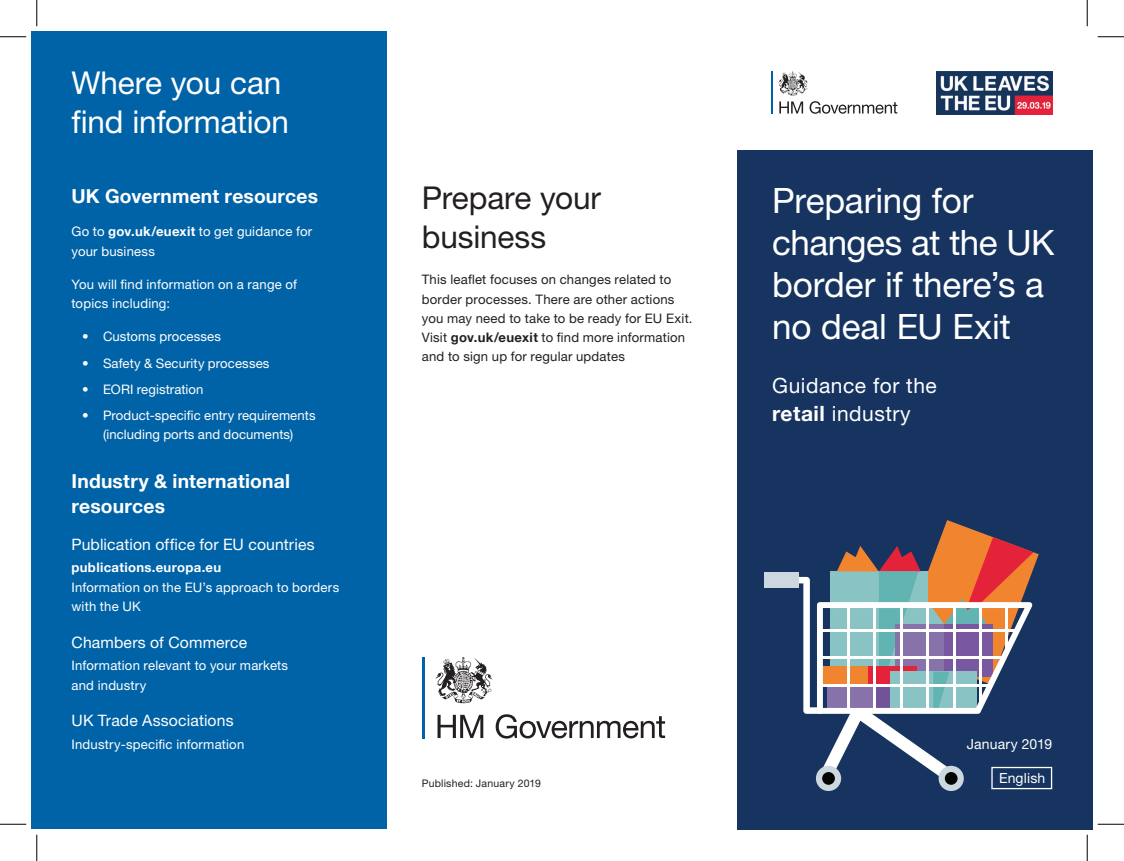
<style>
.page{position:relative;width:1124px;height:861px;background:#fff}
.page>*{position:absolute;margin:0;border:0;box-sizing:border-box;transform-origin:0 0}
.t1{font:35px/42px "Helvetica Neue LT Std";letter-spacing:-.005em;color:#fff}
.t2{font:31.5px/38.5px "Helvetica Neue LT Std";letter-spacing:-.005em;color:#fff}
.t3{font:31.5px/38.5px "Helvetica Neue LT Std";letter-spacing:-.005em;color:#231f20}
.t4{font:21px/28px "Helvetica Neue LT Std";letter-spacing:.025em;color:#fff}
.t5{font:700 19.25px/24.5px "Helvetica Neue";letter-spacing:.01em;color:#fff}
.t6{font:15.75px "Helvetica Neue LT Std";letter-spacing:.01em;color:#fff}
.t7{font:14px "Helvetica Neue LT Std";letter-spacing:.01em;color:#fff}
.t8{font:13.12px/19.2px "Helvetica Neue LT Std";letter-spacing:.01em;color:#fff}
.t9{font:13.12px/19.2px "Helvetica Neue LT Std";letter-spacing:.015em;color:#231f20}
.t10{font:700 13.12px "Helvetica Neue";letter-spacing:.025em;color:#fff}
.t11{font:10.5px "Helvetica Neue LT Std";letter-spacing:.02em;color:#231f20}
.s1{font-family:"Helvetica Neue";font-weight:700}
</style>
<div class="page">
<div style="left:737px;top:150px;width:355px;height:680px;background:#16345f"></div>
<svg style="left:768px;top:520px;width:270px;height:264px"></svg>
<div style="left:816px;top:766px;width:25px;height:25px;background:#cdd7e0;border-radius:50%"></div>
<div style="left:822px;top:772px;width:13px;height:13px;background:#040503;border-radius:50%"></div>
<div style="left:938px;top:766px;width:25px;height:25px;background:#cdd7e0;border-radius:50%"></div>
<div style="left:944px;top:772px;width:13px;height:13px;background:#040503;border-radius:50%"></div>
<div style="left:764px;top:573px;width:35px;height:15px;background:#cdd7e0"></div>
<div style="left:991px;top:767px;width:61px;height:22px;border:1px solid #fff"></div>
<div style="left:32px;top:32px;width:355px;height:798px;background:#0163a7"></div>
<hr style="left:422px;top:657px;width:2px;height:81px;background:#0163a7">
<svg style="left:437px;top:715px;width:46px;height:23px"></svg>
<svg style="left:495px;top:714px;width:170px;height:25px"></svg>
<svg style="left:435px;top:657px;width:57px;height:46px"></svg>
<hr style="left:771px;top:71px;width:1px;height:43px;background:#0163a7">
<svg style="left:779px;top:101px;width:24px;height:13px"></svg>
<svg style="left:809px;top:101px;width:88px;height:13px"></svg>
<svg style="left:778px;top:71px;width:30px;height:24px"></svg>
<img style="left:936px;top:72px;width:116px;height:42px">
<svg style="left:0;top:36px;width:26px;height:1px"></svg>
<svg style="left:1097px;top:36px;width:27px;height:1px"></svg>
<svg style="left:0;top:824px;width:26px;height:1px"></svg>
<svg style="left:1097px;top:824px;width:27px;height:1px"></svg>
<svg style="left:36px;top:0;width:1px;height:26px"></svg>
<svg style="left:36px;top:835px;width:1px;height:26px"></svg>
<svg style="left:1086px;top:0;width:1px;height:26px"></svg>
<svg style="left:1086px;top:835px;width:1px;height:26px"></svg>
<h2 class="t2" style="left:71px;top:63px;width:219px">Where you can find information</h2>
<h3 class="t5" style="left:71px;top:184px;width:248px">UK Government resources</h3>
<p class="t8" style="left:71px;top:222px;width:242px">Go to <span class="s1">gov.uk/euexit</span> to get guidance for your business</p>
<p class="t8" style="left:71px;top:274px;width:227px">You will find information on a range of topics including:</p>
<p class="t8" style="left:82px;top:327px;width:140px">• Customs processes</p>
<p class="t8" style="left:82px;top:353px;width:189px">• Safety &amp; Security processes</p>
<p class="t8" style="left:82px;top:379px;width:123px">• EORI registration</p>
<p class="t8" style="left:82px;top:406px;width:235px;text-align:center">• Product-specific entry requirements (including ports and documents)</p>
<h3 class="t5" style="left:71px;top:470px;width:220px">Industry &amp; international resources</h3>
<p class="t6" style="left:71px;top:535px;width:245px">Publication office for EU countries</p>
<p class="t10" style="left:71px;top:557px;width:151px">publications.europa.eu</p>
<p class="t8" style="left:71px;top:577px;width:269px">Information on the EU’s approach to borders with the UK</p>
<p class="t6" style="left:71px;top:633px;width:177px">Chambers of Commerce</p>
<p class="t8" style="left:71px;top:656px;width:218px">Information relevant to your markets and industry</p>
<p class="t6" style="left:71px;top:711px;width:164px">UK Trade Associations</p>
<p class="t8" style="left:71px;top:735px;width:174px">Industry-specific information</p>
<h2 class="t3" style="left:422px;top:178px;width:181px">Prepare your business</h2>
<p class="t9" style="left:422px;top:270px;width:272px">This leaflet focuses on changes related to border processes. There are other actions you may need to take to be ready for EU Exit.<br>Visit <span class="s1">gov.uk/euexit</span> to find more information and to sign up for regular updates</p>
<h1 class="t1" style="left:772px;top:179px;width:284px">Preparing for changes at the UK border if there’s a no deal EU Exit</h1>
<h3 class="t4" style="left:772px;top:372px;width:166px">Guidance for the <span class="s1">retail</span> industry</h3>
<p class="t11" style="left:422px;top:777px;width:121px">Published: January 2019</p>
<p class="t7" style="left:966px;top:735px;width:87px">January 2019</p>
<p class="t7" style="left:999px;top:770px;width:48px">English</p>
</div>
